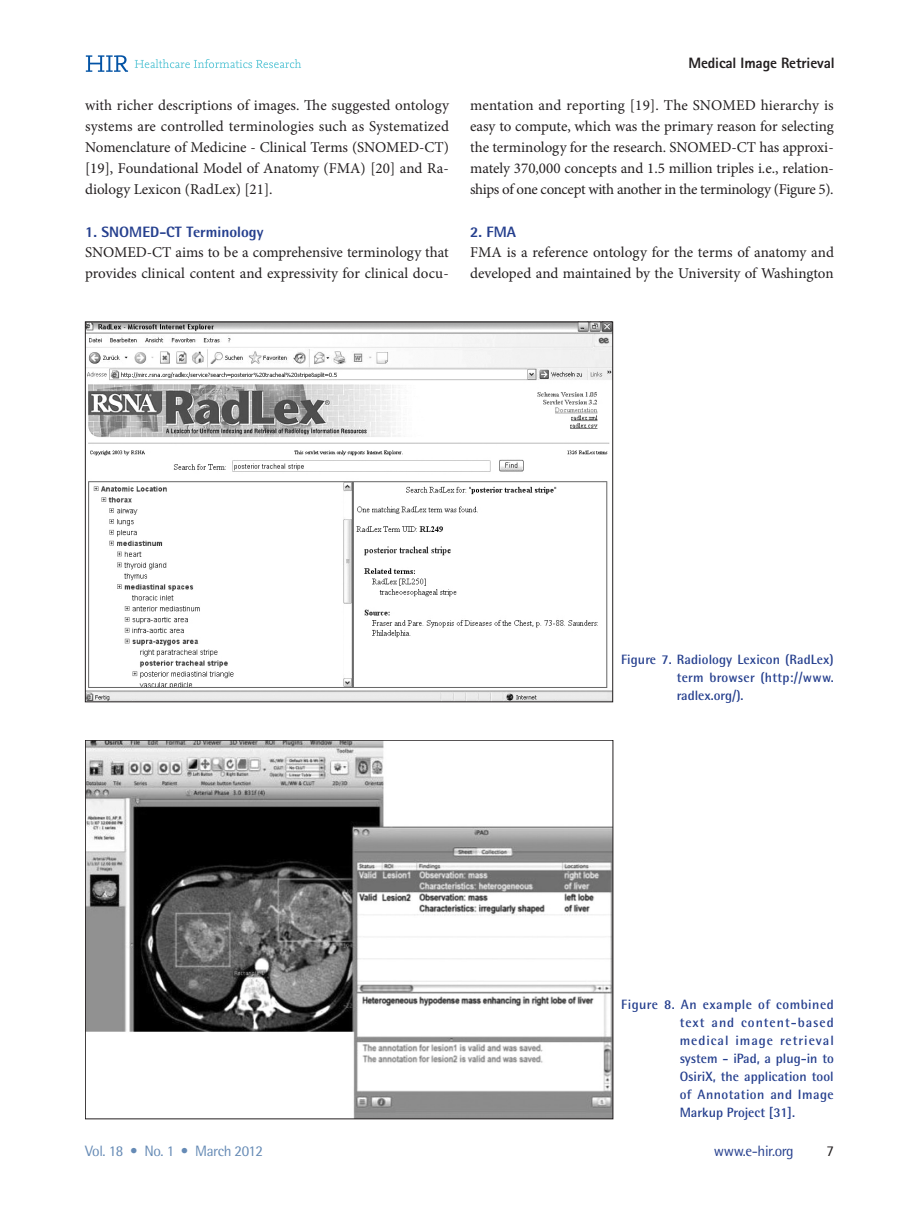
<style>
.page{position:relative;width:919px;height:1217px;background:#fff}
.page>*{position:absolute;margin:0;border:0;box-sizing:border-box;transform-origin:0 0}
.t1{font:15px/21px "Minion Pro";color:#231f20;text-align:justify}
.t2{font:800 15px "Rotis Semi Sans Std";color:#253f8e}
.t3{font:15px "Rotis Semi Sans Std";letter-spacing:-.025em;color:#658ab5}
.t4{font:800 15px "Rotis Sans Serif Std";letter-spacing:-.01em;color:#231f20}
.t5{font:15px "Rotis Semi Sans Std";letter-spacing:-.025em;color:#253f8e}
.t6{font:15px "Rotis Semi Sans Std";color:#231f20}
.t7{font:700 13.5px/18px "Rotis Semi Sans Std";letter-spacing:.005em;color:#253f8e;text-align:justify}
</style>
<div class="page">
<svg style="left:86px;top:55px;width:42px;height:17px"></svg>
<svg style="left:135px;top:59px;width:166px;height:9px"></svg>
<img style="left:87px;top:741px;width:524px;height:375px">
<img style="left:87px;top:323px;width:524px;height:377px">
<p class="t1" style="left:85px;top:95px;width:365px">with richer descriptions of images. The suggested ontology systems are controlled terminologies such as Systematized Nomenclature of Medicine - Clinical Terms (SNOMED-CT) [19], Foundational Model of Anatomy (FMA) [20] and Ra&shy;diology Lexicon (RadLex) [21].</p>
<p class="t2" style="left:85px;top:222px;width:180px">1. SNOMED-CT Terminology</p>
<p class="t1" style="left:85px;top:242px;width:365px">SNOMED-CT aims to be a comprehensive terminology that provides clinical content and expressivity for clinical docu-</p>
<p class="t4" style="left:688px;top:53px;width:148px">Medical Image Retrieval</p>
<p class="t1" style="left:470px;top:95px;width:365px">mentation and reporting [19]. The SNOMED hierarchy is easy to compute, which was the primary reason for selecting the terminology for the research. SNOMED-CT has approxi&shy;mately 370,000 concepts and 1.5 million triples i.e., relation&shy;ships of one concept with another in the terminology (Figure 5).</p>
<p class="t2" style="left:470px;top:222px;width:47px">2. FMA</p>
<p class="t1" style="left:470px;top:242px;width:365px">FMA is a reference ontology for the terms of anatomy and developed and maintained by the University of Washington</p>
<p class="t7" style="left:676px;top:650px;width:159px;text-indent:-55px">Figure 7. Radiology Lexicon (RadLex) term browser (http://www. radlex.org/).</p>
<p class="t7" style="left:679px;top:994px;width:156px;text-indent:-58px">Figure 8. An example of combined text and content-based medical image retrieval system - iPad, a plug-in to OsiriX, the application tool of Annotation and Image Markup Project [31].</p>
<p class="t3" style="left:85px;top:1141px;width:179px">Vol. 18 • No. 1 • March 2012</p>
<p class="t5" style="left:713px;top:1141px;width:81px">www.e-hir.org</p>
<p class="t6" style="left:826px;top:1141px;width:9px">7</p>
</div>
